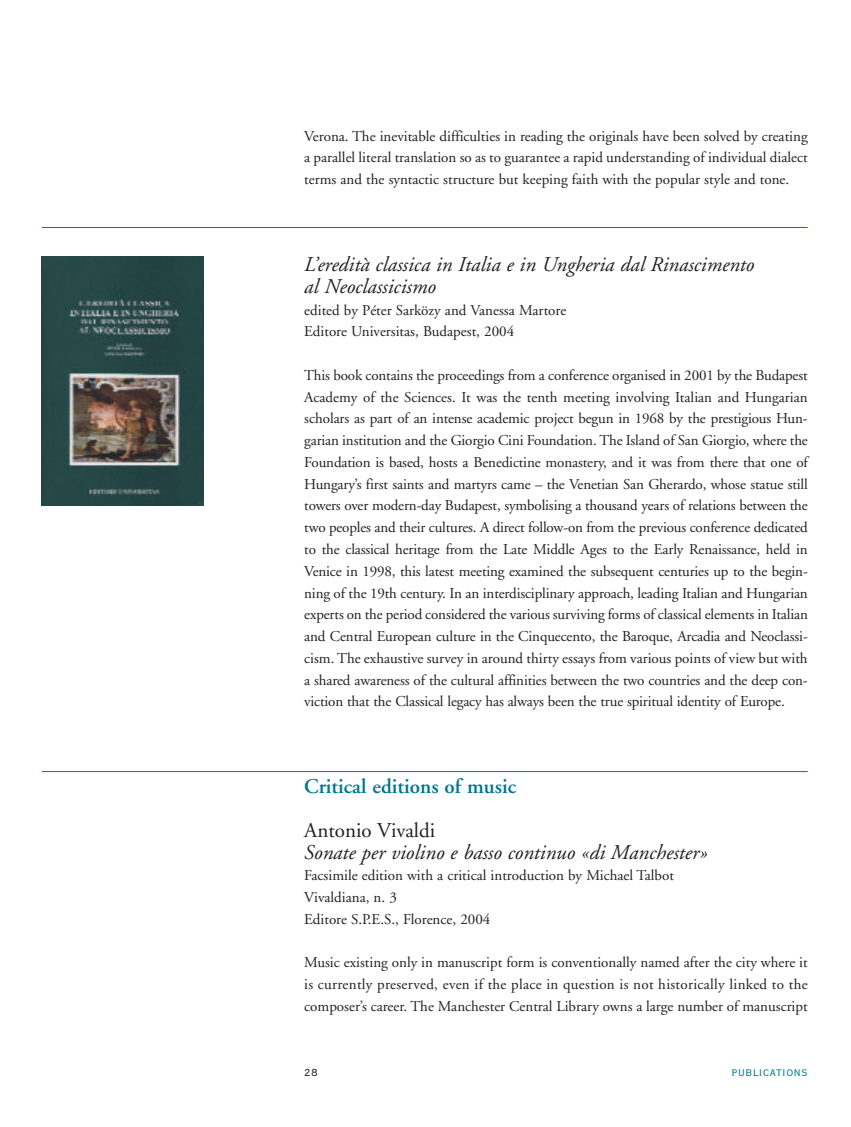
<style>
.page{position:relative;width:851px;height:1127px;background:#fff}
.page>*{position:absolute;margin:0;border:0;box-sizing:border-box;transform-origin:0 0}
.t1{font:italic 21px/21.8px "Adobe Garamond";color:#231f20}
.t2{font:600 21px "Adobe Garamond";color:#00788b}
.t3{font:21px "Adobe Garamond";color:#231f20}
.t4{font:15px/21.8px "Adobe Garamond";color:#231f20;text-align:justify}
.t5{font:15px "Copperplate Twenty Nine BC";color:#00788b}
.t6{font:13.5px "Copperplate Twenty Nine BC";color:#231f20}
</style>
<div class="page">
<hr style="left:42px;top:227px;width:765px;height:1px;background:#00788b">
<hr style="left:42px;top:771px;width:765px;height:1px;background:#00788b">
<img style="left:42px;top:256px;width:161px;height:249px">
<p class="t4" style="left:304px;top:126px;width:505px">Verona. The inevitable difficulties in reading the originals have been solved by creating a parallel literal translation so as to guarantee a rapid understanding of individual dialect terms and the syntactic structure but keeping faith with the popular style and tone.</p>
<h1 class="t1" style="left:304px;top:256px;width:451px">L’eredità classica in Italia e in Ungheria dal Rinascimento al Neoclassicismo</h1>
<p class="t4" style="left:304px;top:300px;width:263px">edited by Péter Sarközy and Vanessa Martore<br>Editore Universitas, Budapest, 2004</p>
<p class="t4" style="left:304px;top:366px;width:505px">This book contains the proceedings from a conference organised in 2001 by the Budapest Academy of the Sciences. It was the tenth meeting involving Italian and Hungarian scholars as part of an intense academic project begun in 1968 by the prestigious Hun&shy;garian institution and the Giorgio Cini Foundation. The Island of San Giorgio, where the Foundation is based, hosts a Benedictine monastery, and it was from there that one of Hungary’s first saints and martyrs came – the Venetian San Gherardo, whose statue still towers over modern-day Budapest, symbolising a thousand years of relations between the two peoples and their cultures. A direct follow-on from the previous conference dedicated to the classical heritage from the Late Middle Ages to the Early Renaissance, held in Venice in 1998, this latest meeting examined the subsequent centuries up to the begin&shy;ning of the 19th century. In an interdisciplinary approach, leading Italian and Hungarian experts on the period considered the various surviving forms of classical elements in Italian and Central European culture in the Cinquecento, the Baroque, Arcadia and Neoclassi&shy;cism. The exhaustive survey in around thirty essays from various points of view but with a shared awareness of the cultural affinities between the two countries and the deep con&shy;viction that the Classical legacy has always been the true spiritual identity of Europe.</p>
<h1 class="t2" style="left:304px;top:778px;width:213px">Critical editions of music</h1>
<h1 class="t3" style="left:304px;top:822px;width:132px">Antonio Vivaldi</h1>
<h1 class="t1" style="left:304px;top:843px;width:405px">Sonate per violino e basso continuo «di Manchester»</h1>
<p class="t4" style="left:304px;top:866px;width:371px;text-align:left">Facsimile edition with a critical introduction by Michael Talbot<br>Vivaldiana, n. 3<br>Editore S.P.E.S., Florence, 2004</p>
<p class="t4" style="left:304px;top:953px;width:505px">Music existing only in manuscript form is conventionally named after the city where it is currently preserved, even if the place in question is not historically linked to the composer’s career. The Manchester Central Library owns a large number of manuscript</p>
<p class="t6" style="left:304px;top:1063px;width:15px">28</p>
<p class="t5" style="left:731px;top:1062px;width:78px">publications</p>
</div>
